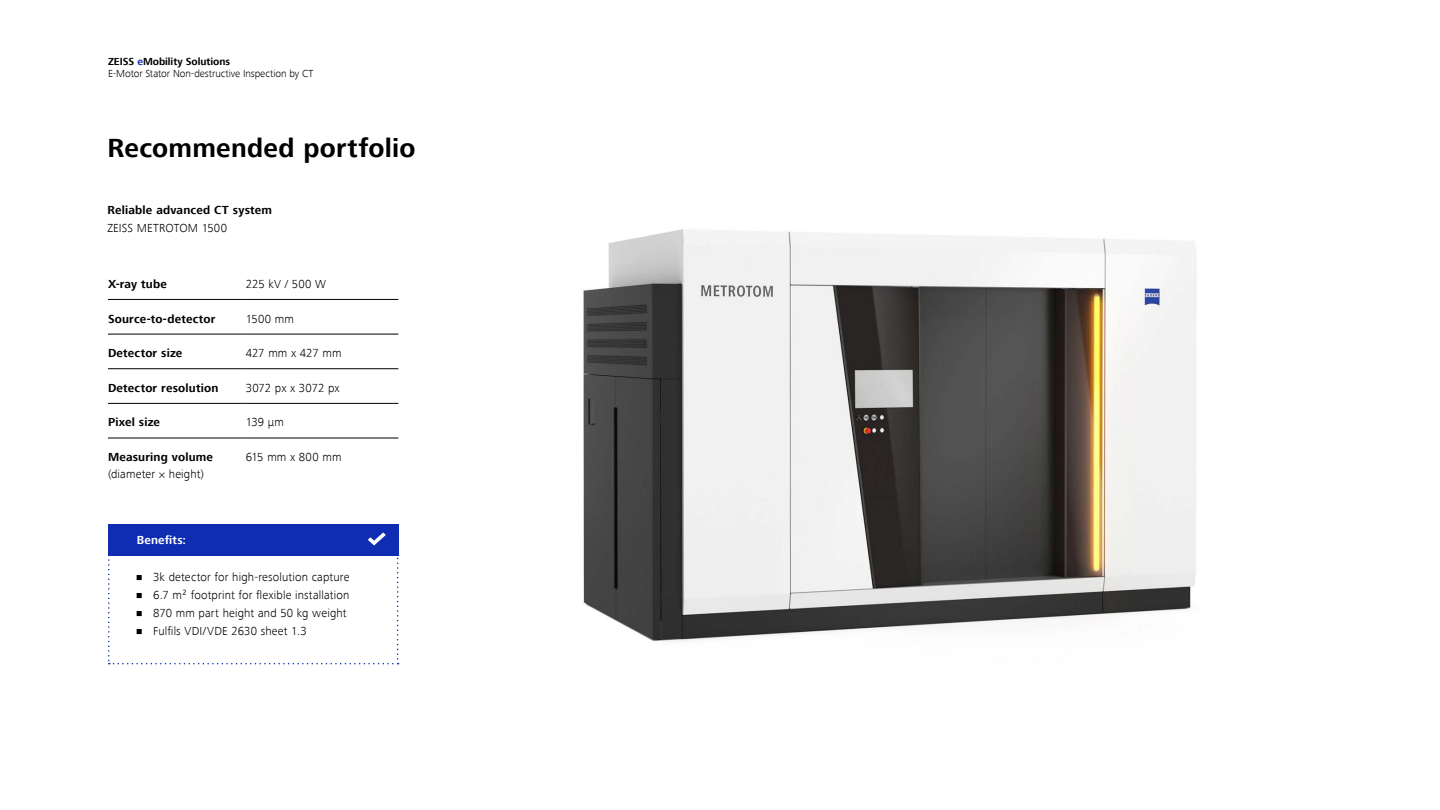
<style>
.page{position:relative;width:1440px;height:810px;background:#fff}
.page>*{position:absolute;margin:0;border:0;box-sizing:border-box;transform-origin:0 0}
.t1{font:700 27px "ZEISS Frutiger Next W1 G";letter-spacing:.01em;color:#000}
.t2{font:300 12px "ZEISS Frutiger Next W1 G";letter-spacing:.01em;color:#000}
.t3{font:700 12px "ZEISS Frutiger Next W1 G";letter-spacing:.015em;color:#000}
.t4{font:700 12px "ZEISS Frutiger Next W1 G";letter-spacing:.02em;color:#fff}
.t5{font:300 10.5px/12.8px "ZEISS Frutiger Next W1 G";letter-spacing:-.005em;color:#000}
.s1{font-weight:700}
.s2{font-weight:700;color:#0f2db3}
</style>
<div class="page">
<hr style="left:108px;top:299px;width:138px;height:1px;background:#000">
<hr style="left:246px;top:299px;width:152px;height:1px;background:#000">
<hr style="left:108px;top:334px;width:138px;height:1px;background:#000">
<hr style="left:246px;top:334px;width:152px;height:1px;background:#000">
<hr style="left:108px;top:369px;width:138px;height:1px;background:#000">
<hr style="left:246px;top:369px;width:152px;height:1px;background:#000">
<hr style="left:108px;top:403px;width:138px;height:1px;background:#000">
<hr style="left:246px;top:403px;width:152px;height:1px;background:#000">
<hr style="left:108px;top:438px;width:138px;height:1px;background:#000">
<hr style="left:246px;top:438px;width:152px;height:1px;background:#000">
<div style="left:108px;top:524px;width:290px;height:31px;background:#0f2db3"></div>
<svg style="left:108px;top:555px;width:291px;height:109px"></svg>
<svg style="left:368px;top:532px;width:18px;height:14px"></svg>
<img style="left:583px;top:229px;width:613px;height:413px">
<p class="t5" style="left:108px;top:55px;width:207px"><span class="s1">ZEISS</span> <span class="s2">e</span><span class="s1">Mobility Solutions<br></span>E-Motor Stator Non-destructive Inspection by CT</p>
<h1 class="t1" style="left:107px;top:132px;width:310px">Recommended portfolio</h1>
<p class="t3" style="left:107px;top:203px;width:166px">Reliable advanced CT system</p>
<p class="t2" style="left:107px;top:221px;width:121px">ZEISS METROTOM 1500</p>
<p class="t3" style="left:108px;top:277px;width:60px">X-ray tube</p>
<p class="t2" style="left:246px;top:277px;width:82px">225 kV / 500 W</p>
<p class="t3" style="left:108px;top:312px;width:109px">Source-to-detector</p>
<p class="t2" style="left:246px;top:312px;width:50px">1500 mm</p>
<p class="t3" style="left:108px;top:346px;width:76px">Detector size</p>
<p class="t2" style="left:246px;top:346px;width:97px">427 mm x 427 mm</p>
<p class="t3" style="left:108px;top:381px;width:112px">Detector resolution</p>
<p class="t2" style="left:246px;top:381px;width:95px">3072 px x 3072 px</p>
<p class="t3" style="left:108px;top:416px;width:54px">Pixel size</p>
<p class="t2" style="left:246px;top:416px;width:40px">139 μm</p>
<p class="t3" style="left:108px;top:450px;width:107px">Measuring volume</p>
<p class="t2" style="left:108px;top:467px;width:98px">(diameter × height)</p>
<p class="t2" style="left:246px;top:450px;width:97px">615 mm x 800 mm</p>
<p class="t4" style="left:137px;top:533px;width:51px">Benefits:</p>
<p class="t2" style="left:137px;top:570px;width:214px">• 3k detector for high-resolution capture</p>
<p class="t2" style="left:137px;top:588px;width:214px">• 6.7 m² footprint for flexible installation</p>
<p class="t2" style="left:137px;top:606px;width:211px">• 870 mm part height and 50 kg weight</p>
<p class="t2" style="left:137px;top:624px;width:172px">• Fulfils VDI/VDE 2630 sheet 1.3</p>
</div>
